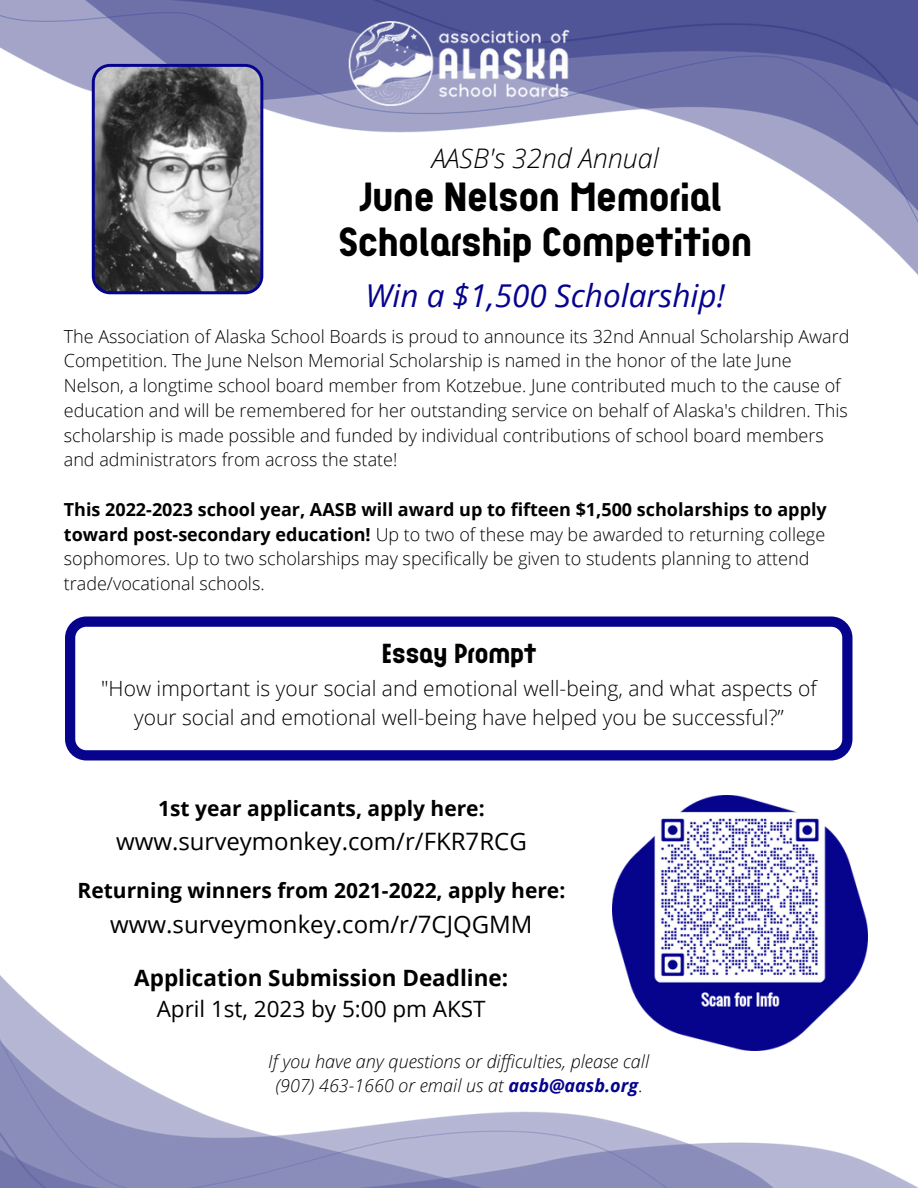
<style>
.page{position:relative;width:918px;height:1188px;background:#fff}
.page>*{position:absolute;margin:0;border:0;box-sizing:border-box;transform-origin:0 0}
.t1{font:40.5px/45px "GRAFIKATYPE.1";color:#000;text-align:center}
.t2{font:italic 31.5px "Open Sans";color:#06038d}
.t3{font:27.3px "GRAFIKATYPE.1";color:#000}
.t4{font:italic 300 27px "Open Sans";color:#000}
.t5{font:24px "Open Sans";color:#000}
.t6{font:700 22.5px "Open Sans";color:#000}
.t7{font:22.5px "Open Sans";color:#000}
.t8{font:300 21px/29.2px "Open Sans";color:#000;text-align:center}
.t9{font:700 21px "Open Sans";color:#000}
.t10{font:300 18px/24.8px "Open Sans";color:#000}
.t11{font:italic 300 18px/24.8px "Open Sans";color:#000;text-align:center}
.s1{font-weight:700}
.s2{font-weight:700;color:#06038d}
.s3{font-style:normal}
</style>
<div class="page">
<img style="left:0;top:0;width:918px;height:295px">
<svg style="left:65px;top:616px;width:787px;height:144px"></svg>
<img style="left:0;top:894px;width:918px;height:294px">
<svg style="left:92px;top:64px;width:171px;height:230px;background:#6f6f78"></svg>
<img style="left:340px;top:7px;width:238px;height:114px">
<img style="left:613px;top:795px;width:255px;height:256px">
<h3 class="t4" style="left:432px;top:139px;width:229px">AASB's 32nd Annual</h3>
<h1 class="t1" style="left:339px;top:172px;width:415px">June Nelson Memorial<br>Scholarship Competition</h1>
<h2 class="t2" style="left:366px;top:273px;width:361px">Win a $1,500 Scholarship!</h2>
<p class="t10" style="left:64px;top:323px;width:787px">The Association of Alaska School Boards is proud to announce its 32nd Annual Scholarship Award Competition. The June Nelson Memorial Scholarship is named in the honor of the late June Nelson, a longtime school board member from Kotzebue. June contributed much to the cause of education and will be remembered for her outstanding service on behalf of Alaska's children. This scholarship is made possible and funded by individual contributions of school board members and administrators from across the state!</p>
<p class="t10" style="left:64px;top:497px;width:764px"><span class="s1">This 2022-2023 school year, AASB will award up to fifteen $1,500 scholarships to apply toward post-secondary education!</span> Up to two of these may be awarded to returning college sophomores. Up to two scholarships may specifically be given to students planning to attend trade/vocational schools.</p>
<h3 class="t3" style="left:382px;top:636px;width:156px">Essay Prompt</h3>
<p class="t8" style="left:101px;top:673px;width:717px">"How important is your social and emotional well-being, and what aspects of your social and emotional well-being have helped you be successful?”</p>
<p class="t9" style="left:158px;top:793px;width:328px">1st year applicants, apply here:</p>
<h3 class="t5" style="left:116px;top:825px;width:412px">www.surveymonkey.com/r/FKR7RCG</h3>
<p class="t9" style="left:78px;top:875px;width:489px">Returning winners from 2021-2022, apply here:</p>
<h3 class="t5" style="left:110px;top:907px;width:424px">www.surveymonkey.com/r/7CJQGMM</h3>
<p class="t6" style="left:134px;top:962px;width:375px">Application Submission Deadline:</p>
<p class="t7" style="left:157px;top:993px;width:330px">April 1st, 2023 by 5:00 pm AKST</p>
<p class="t11" style="left:268px;top:1048px;width:382px">If you have any questions or difficulties, please call (907) 463-1660 or email us at <span class="s2">aasb@aasb.org</span><span class="s3">.</span></p>
</div>
